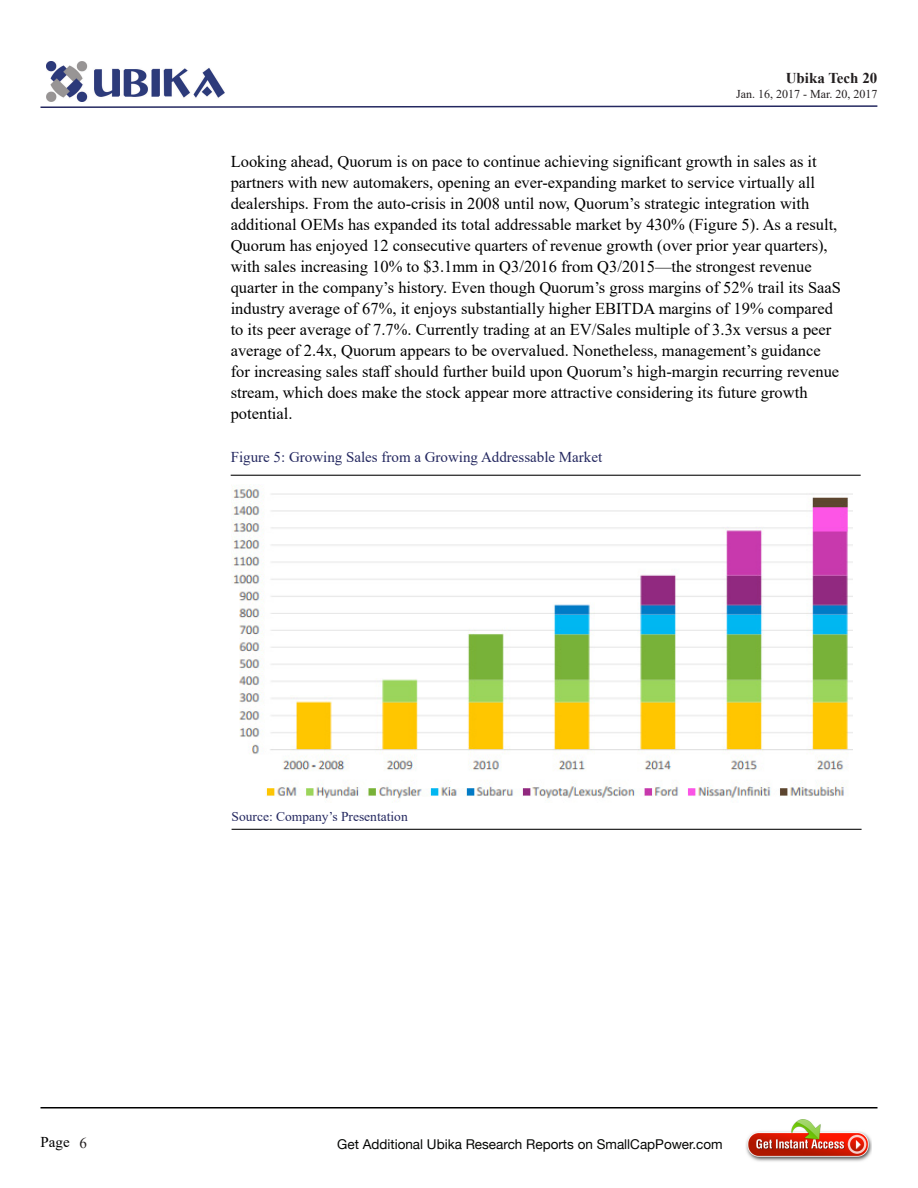
<style>
.page{position:relative;width:918px;height:1188px;background:#fff}
.page>*{position:absolute;margin:0;border:0;box-sizing:border-box;transform-origin:0 0}
.Body_text{font:16.5px/21px "Times New Roman";color:#000}
.Body_text-2{font:15px "Times New Roman";color:#242860}
.t1{font:700 15px "Times New Roman";color:#231f20}
.t2{font:15px "Times New Roman";color:#000}
.t3{font:13.5px "Helvetica Neue";color:#040503}
.Body_text-3{font:13.5px "Times New Roman";color:#242860}
.t4{font:12px "Times New Roman";color:#231f20}
.s1{color:#231f20}
</style>
<div class="page">
<img style="left:47px;top:61px;width:178px;height:41px">
<svg style="left:40px;top:105px;width:838px;height:3px"></svg>
<hr style="left:40px;top:1107px;width:838px;height:1px;background:#000">
<img style="left:746px;top:1120px;width:126px;height:42px">
<hr style="left:231px;top:475px;width:630px;height:1px;background:#000">
<hr style="left:232px;top:829px;width:630px;height:1px;background:#000">
<img style="left:232px;top:484px;width:621px;height:317px">
<p class="t1" style="left:786px;top:68px;width:93px">Ubika Tech 20</p>
<p class="t4" style="left:736px;top:85px;width:143px">Jan. 16, 2017 - Mar. 20, 2017</p>
<p class="Body_text" style="left:231px;top:150px;width:612px">Looking ahead, Quorum is on pace to continue achieving significant growth in sales as it partners with new automakers, opening an ever-expanding market to service virtually all dealerships. From the auto-crisis in 2008 until now, Quorum’s strategic integration with additional OEMs has expanded its total addressable market by 430% (Figure 5). As a result, Quorum has enjoyed 12 consecutive quarters of revenue growth (over prior year quarters), with sales increasing 10% to $3.1mm in Q3/2016 from Q3/2015—the strongest revenue quarter in the company’s history. Even though Quorum’s gross margins of 52% trail its SaaS industry average of 67%, it enjoys substantially higher EBITDA margins of 19% compared to its peer average of 7.7%. Currently trading at an EV/Sales multiple of 3.3x versus a peer average of 2.4x, Quorum appears to be overvalued. Nonetheless, management’s guidance for increasing sales staff should further build upon Quorum’s high-margin recurring revenue stream, which does make the stock appear more attractive considering its future growth potential.</p>
<p class="Body_text-2" style="left:231px;top:446px;width:373px">Figure 5: Growing Sales from a Growing Addressable Market</p>
<p class="Body_text-3" style="left:232px;top:807px;width:178px">Source: Company’s Presentation</p>
<p class="t2" style="left:40px;top:1132px;width:48px">Page <span class="s1">6</span></p>
<p class="t3" style="left:337px;top:1136px;width:387px">Get Additional Ubika Research Reports on SmallCapPower.com</p>
</div>
